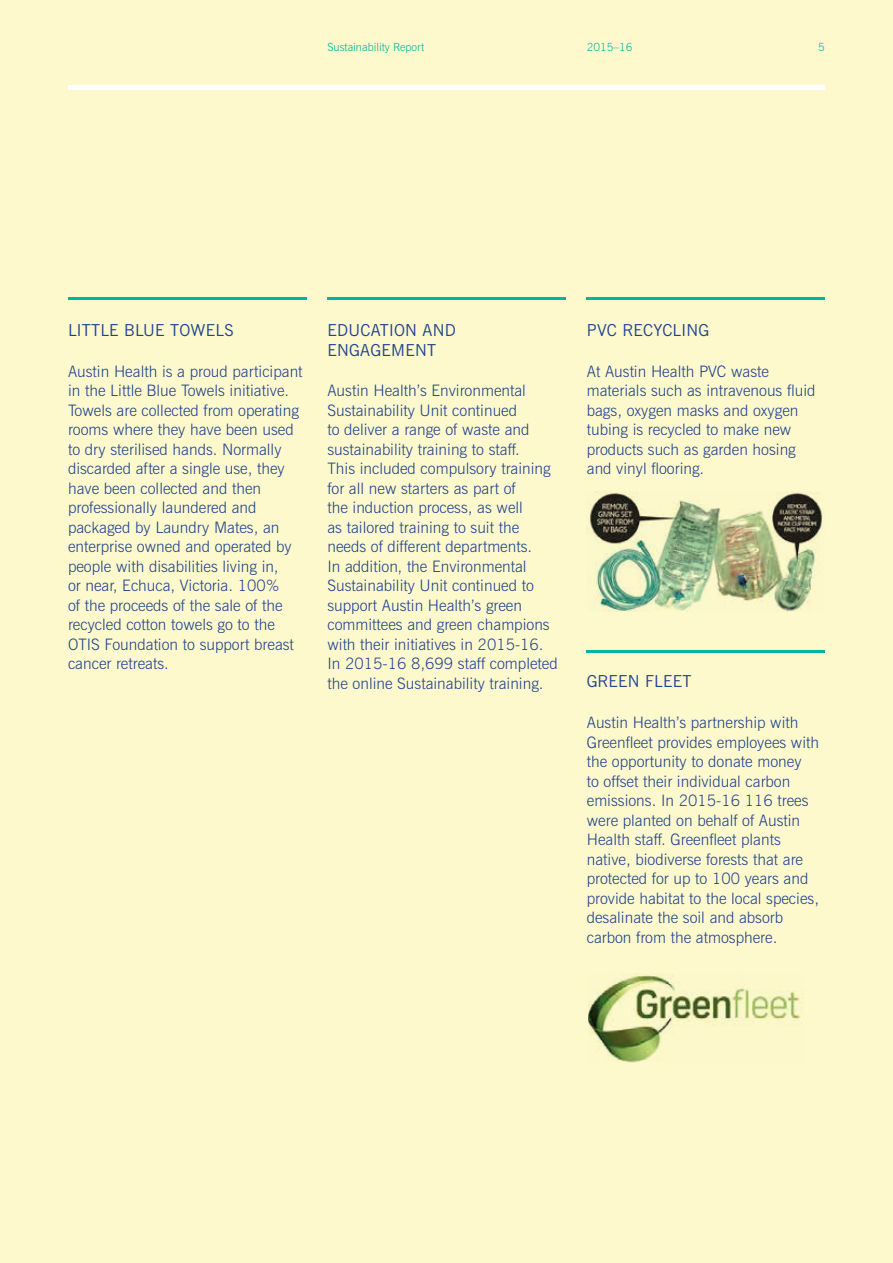
<style>
.page{position:relative;width:893px;height:1263px;background:#fef9cd}
.page>*{position:absolute;margin:0;border:0;box-sizing:border-box;transform-origin:0 0}
.t1{font:16.5px/19.8px "News Gothic BT";letter-spacing:.015em;color:#20448f}
.t2{font:300 15.75px/19.5px "News Gothic BT";color:#20448f}
.t3{font:300 11.25px "News Gothic BT";color:#00b4a5}
</style>
<div class="page">
<hr style="left:68px;top:85px;width:757px;height:4px;background:#fff">
<img style="left:587px;top:492px;width:235px;height:119px">
<img style="left:589px;top:974px;width:215px;height:88px">
<hr style="left:587px;top:298px;width:238px;height:2px;background:#00b4a5">
<hr style="left:68px;top:298px;width:238px;height:2px;background:#00b4a5">
<hr style="left:327px;top:298px;width:239px;height:2px;background:#00b4a5">
<hr style="left:587px;top:650px;width:238px;height:2px;background:#00b4a5">
<p class="t3" style="left:327px;top:40px;width:98px">Sustainability Report</p>
<p class="t3" style="left:587px;top:40px;width:47px">2015–16</p>
<p class="t3" style="left:818px;top:40px;width:8px">5</p>
<p class="t1" style="left:68px;top:320px;width:167px">LITTLE BLUE TOWELS</p>
<p class="t2" style="left:68px;top:361px;width:236px">Austin Health is a proud participant in the Little Blue Towels initiative.<br>Towels are collected from operating rooms where they have been used to dry sterilised hands. Normally discarded after a single use, they have been collected and then professionally laundered and packaged by Laundry Mates, an enterprise owned and operated by people with disabilities living in,<br>or near, Echuca, Victoria. 100%<br>of the proceeds of the sale of the recycled cotton towels go to the<br>OTIS Foundation to support breast cancer retreats.</p>
<p class="t1" style="left:327px;top:320px;width:130px">EDUCATION AND<br>ENGAGEMENT</p>
<p class="t2" style="left:327px;top:381px;width:232px">Austin Health’s Environmental<br>Sustainability Unit continued<br>to deliver a range of waste and sustainability training to staff.<br>This included compulsory training for all new starters as part of<br>the induction process, as well<br>as tailored training to suit the needs of different departments.<br>In addition, the Environmental<br>Sustainability Unit continued to support Austin Health’s green committees and green champions with their initiatives in 2015-16.<br>In 2015-16 8,699 staff completed the online Sustainability training.</p>
<p class="t1" style="left:587px;top:320px;width:124px">PVC RECYCLING</p>
<p class="t2" style="left:587px;top:361px;width:230px">At Austin Health PVC waste materials such as intravenous fluid bags, oxygen masks and oxygen tubing is recycled to make new products such as garden hosing and vinyl flooring.</p>
<p class="t1" style="left:587px;top:672px;width:106px">GREEN FLEET</p>
<p class="t2" style="left:587px;top:713px;width:234px">Austin Health’s partnership with Greenfleet provides employees with the opportunity to donate money<br>to offset their individual carbon emissions. In 2015-16 116 trees were planted on behalf of Austin Health staff. Greenfleet plants native, biodiverse forests that are protected for up to 100 years and provide habitat to the local species, desalinate the soil and absorb carbon from the atmosphere.</p>
</div>
